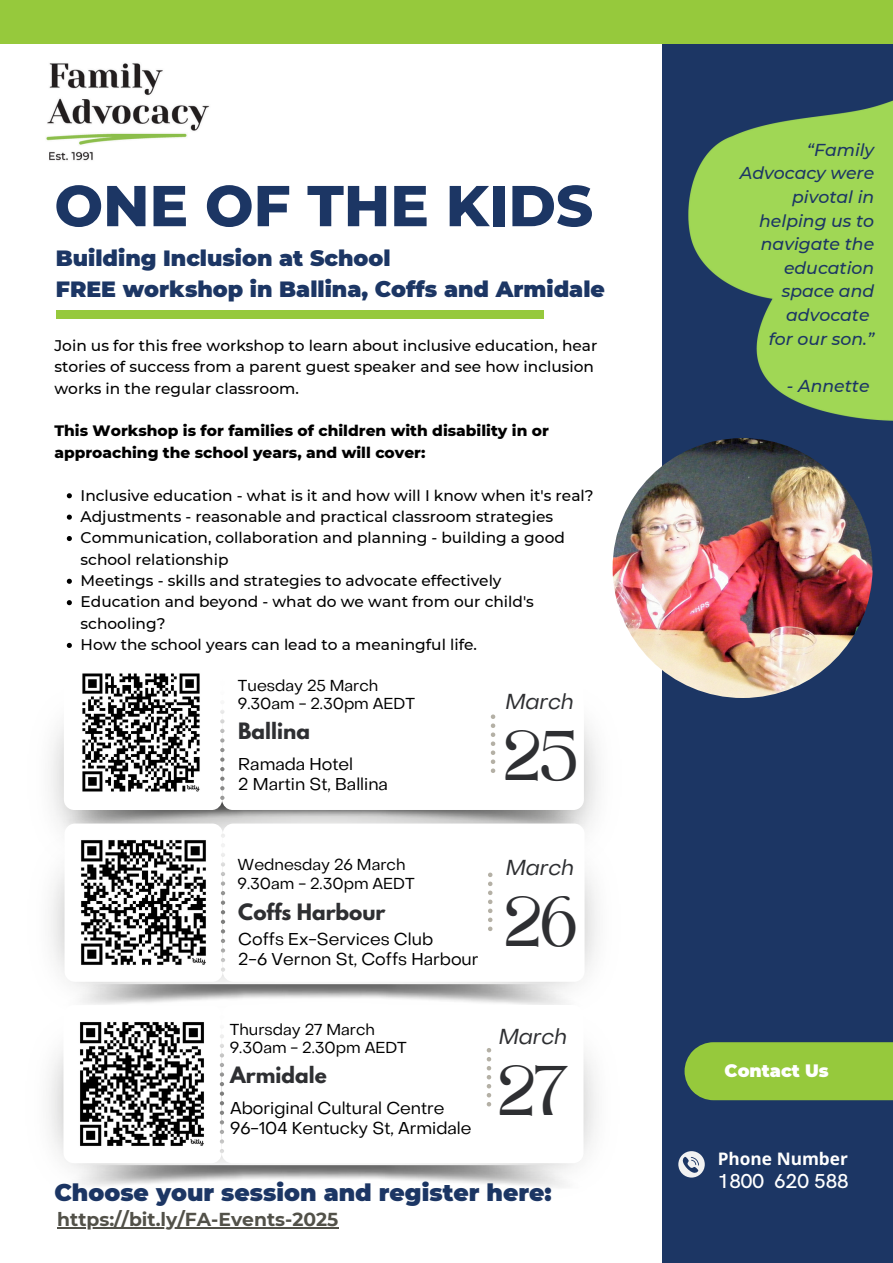
<style>
.page{position:relative;width:893px;height:1263px;background:#fff}
.page>*{position:absolute;margin:0;border:0;box-sizing:border-box;transform-origin:0 0}
.t1{font:800 57.53px "Montserrat";color:#1c3664}
.t2{font:49.05px "TAN Angleton";color:#2e2f32}
.t3{font:900 23.55px "Montserrat";color:#1c3664}
.t4{font:900 22.05px/30.4px "Montserrat";color:#1c3664}
.t5{font:italic 21.52px "Object Sans";color:#2e2f32}
.t6{font:500 20.25px "HK Grotesk";color:#fff}
.t7{font:700 19.95px "League Spartan";color:#2e2f32}
.t8{font:700 18.75px "Montserrat";color:#525149}
.t9{font:900 17.55px "Montserrat";color:#fff}
.t10{font:italic 500 17.25px/23.6px "Montserrat";color:#1c3664;text-align:right}
.t11{font:700 17.25px "Open Sans";color:#fff}
.t12{font:17.02px/20.2px "Object Sans";color:#000}
.t13{font:15.75px "Object Sans";color:#000}
.t14{font:500 15.38px/21.4px "Montserrat";color:#000}
.t15{font:800 15.38px/21.4px "Montserrat";color:#000}
</style>
<div class="page">
<div style="left:662px;top:0;width:231px;height:1263px;background:#1c3664"></div>
<div style="left:0;top:0;width:893px;height:43px;background:#96c93c"></div>
<div style="left:684px;top:1042px;width:209px;height:58px;background:#96c93c"></div>
<svg style="left:678px;top:1151px;width:27px;height:26px"></svg>
<img style="left:51px;top:873px;width:546px;height:111px">
<img style="left:63px;top:802px;width:521px;height:24px">
<svg style="left:222px;top:694px;width:362px;height:116px"></svg>
<img style="left:75px;top:984px;width:498px;height:21px">
<svg style="left:65px;top:823px;width:158px;height:159px"></svg>
<svg style="left:223px;top:823px;width:361px;height:159px"></svg>
<img style="left:69px;top:829px;width:148px;height:147px;border-radius:8px">
<svg style="left:491px;top:714px;width:4px;height:59px"></svg>
<svg style="left:488px;top:872px;width:4px;height:59px"></svg>
<div style="left:56px;top:310px;width:487px;height:9px;background:#96c93c"></div>
<img style="left:612px;top:438px;width:260px;height:260px;border-radius:50%">
<img style="left:46px;top:63px;width:164px;height:98px">
<img style="left:688px;top:100px;width:205px;height:321px">
<svg style="left:67px;top:493px;width:5px;height:5px"></svg>
<svg style="left:67px;top:515px;width:5px;height:5px"></svg>
<svg style="left:67px;top:536px;width:5px;height:5px"></svg>
<svg style="left:67px;top:579px;width:5px;height:5px"></svg>
<svg style="left:67px;top:600px;width:5px;height:5px"></svg>
<svg style="left:64px;top:643px;width:158px;height:167px"></svg>
<hr style="left:57px;top:1227px;width:281px;height:1px;background:#525149">
<img style="left:49px;top:1050px;width:547px;height:115px">
<svg style="left:63px;top:1034px;width:159px;height:129px"></svg>
<svg style="left:222px;top:1034px;width:361px;height:129px"></svg>
<img style="left:68px;top:1010px;width:148px;height:148px;border-radius:8px">
<img style="left:71px;top:1165px;width:503px;height:23px">
<svg style="left:487px;top:1048px;width:4px;height:58px"></svg>
<p class="t1" style="left:54px;top:171px;width:540px">ONE OF THE KIDS</p>
<h5 class="t4" style="left:56px;top:243px;width:550px">Building Inclusion at School<br>FREE workshop in Ballina, Coffs and Armidale</h5>
<p class="t14" style="left:54px;top:335px;width:544px">Join us for this free workshop to learn about inclusive education, hear stories of success from a parent guest speaker and see how inclusion works in the regular classroom.</p>
<p class="t15" style="left:54px;top:420px;width:496px">This Workshop is for families of children with disability in or approaching the school years, and will cover:</p>
<p class="t14" style="left:81px;top:484px;width:514px">Inclusive education - what is it and how will I know when it's real?</p>
<p class="t14" style="left:81px;top:506px;width:474px">Adjustments - reasonable and practical classroom strategies</p>
<p class="t14" style="left:81px;top:527px;width:486px">Communication, collaboration and planning - building a good school relationship</p>
<p class="t14" style="left:81px;top:570px;width:422px">Meetings - skills and strategies to advocate effectively</p>
<h4 class="t14" style="left:81px;top:591px;width:455px">Education and beyond - what do we want from our child's schooling?</h4>
<h6 class="t14" style="left:81px;top:634px;width:398px">How the school years can lead to a meaningful life.</h6>
<p class="t13" style="left:238px;top:679px;width:142px">Tuesday 25 March</p>
<p class="t13" style="left:238px;top:698px;width:178px">9.30am - 2.30pm AEDT</p>
<h1 class="t7" style="left:238px;top:721px;width:73px">Ballina</h1>
<h2 class="t12" style="left:238px;top:756px;width:151px">Ramada Hotel<br>2 Martin St, Ballina</h2>
<h5 class="t5" style="left:505px;top:693px;width:70px">March</h5>
<h5 class="t2" style="left:503px;top:730px;width:77px">25</h5>
<p class="t13" style="left:238px;top:859px;width:169px">Wednesday 26 March</p>
<p class="t13" style="left:238px;top:877px;width:178px">9.30am - 2.30pm AEDT</p>
<p class="t7" style="left:238px;top:902px;width:149px">Coffs Harbour</p>
<p class="t12" style="left:238px;top:931px;width:242px">Coffs Ex-Services Club<br>2-6 Vernon St, Coffs Harbour</p>
<h3 class="t5" style="left:506px;top:860px;width:70px">March</h3>
<p class="t2" style="left:504px;top:896px;width:76px">26</p>
<p class="t13" style="left:230px;top:1023px;width:147px">Thursday 27 March</p>
<h3 class="t13" style="left:230px;top:1042px;width:178px">9.30am - 2.30pm AEDT</h3>
<h4 class="t7" style="left:230px;top:1064px;width:98px">Armidale</h4>
<h6 class="t12" style="left:230px;top:1099px;width:243px">Aboriginal Cultural Centre<br>96-104 Kentucky St, Armidale</h6>
<p class="t5" style="left:499px;top:1028px;width:70px">March</p>
<p class="t2" style="left:497px;top:1065px;width:75px">27</p>
<p class="t3" style="left:54px;top:1178px;width:499px">Choose your session and register here:</p>
<p class="t8" style="left:57px;top:1207px;width:283px">https://bit.ly/FA-Events-2025</p>
<p class="t10" style="left:740px;top:138px;width:136px">“Family<br>Advocacy were pivotal in helping us to navigate the education space and advocate<br>for our son.”</p>
<p class="t10" style="left:787px;top:374px;width:84px">- Annette</p>
<p class="t9" style="left:724px;top:1060px;width:106px">Contact Us</p>
<p class="t11" style="left:718px;top:1146px;width:132px">Phone Number</p>
<p class="t6" style="left:718px;top:1170px;width:132px">1800 620 588</p>
</div>
